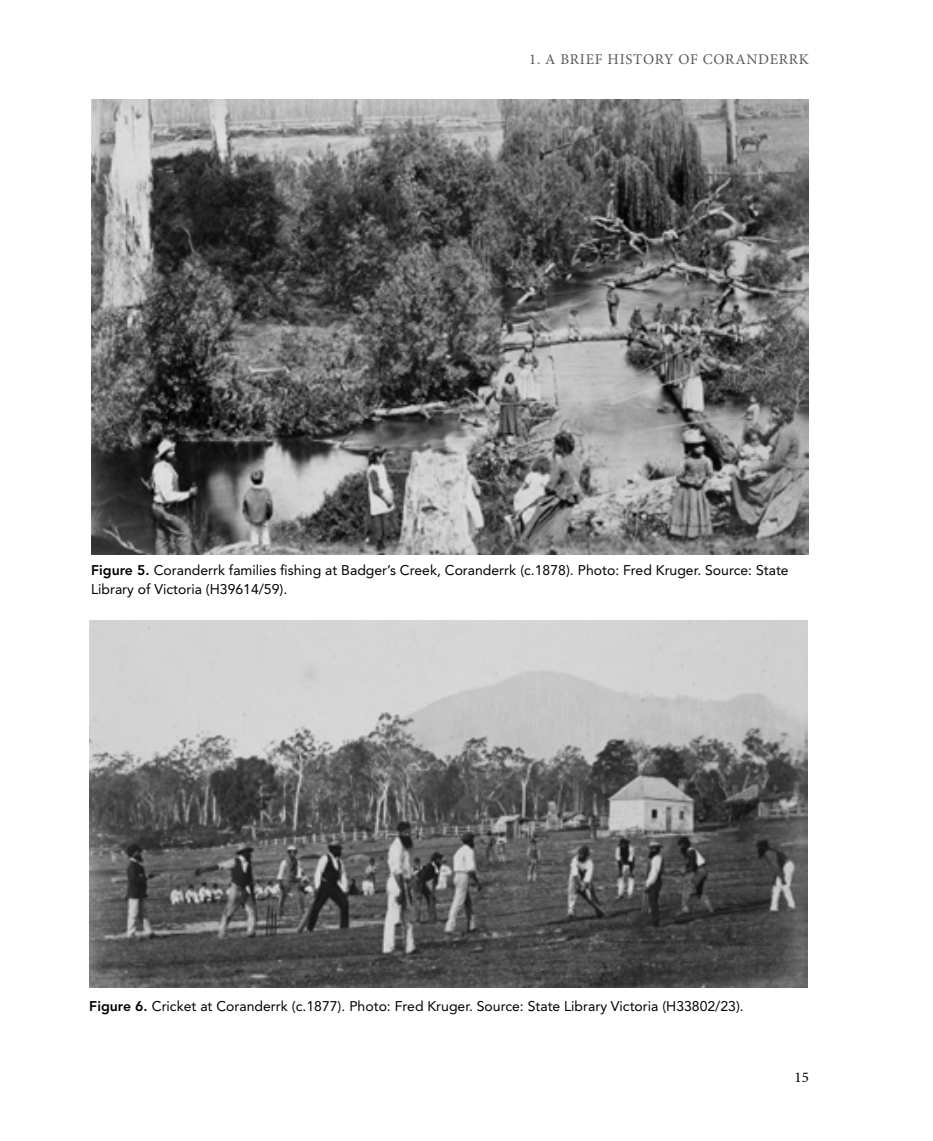
<style>
.page{position:relative;width:933px;height:1141px;background:#fff}
.page>*{position:absolute;margin:0;border:0;box-sizing:border-box;transform-origin:0 0}
.t1{font:14.88px "Minion Pro";letter-spacing:.05em;color:#58595b}
.t2{font:14.88px "Minion Pro";color:#000}
.t3{font:14px/19.2px "Avenir LT Std";color:#000}
.s1{font-weight:800}
</style>
<div class="page">
<img style="left:89px;top:620px;width:718px;height:367px">
<img style="left:91px;top:99px;width:718px;height:455px">
<p class="t1" style="left:529px;top:50px;width:281px">1. A BRIEF HISTORY OF CORANDERRK</p>
<p class="t3" style="left:91px;top:560px;width:699px"><span class="s1">Figure 5.</span> Coranderrk families fishing at Badger’s Creek, Coranderrk (c.1878). Photo: Fred Kruger. Source: State<br>Library of Victoria (H39614/59).</p>
<p class="t3" style="left:89px;top:997px;width:656px"><span class="s1">Figure 6.</span> Cricket at Coranderrk (c.1877). Photo: Fred Kruger. Source: State Library Victoria (H33802/23).</p>
<p class="t2" style="left:794px;top:1068px;width:16px">15</p>
</div>
